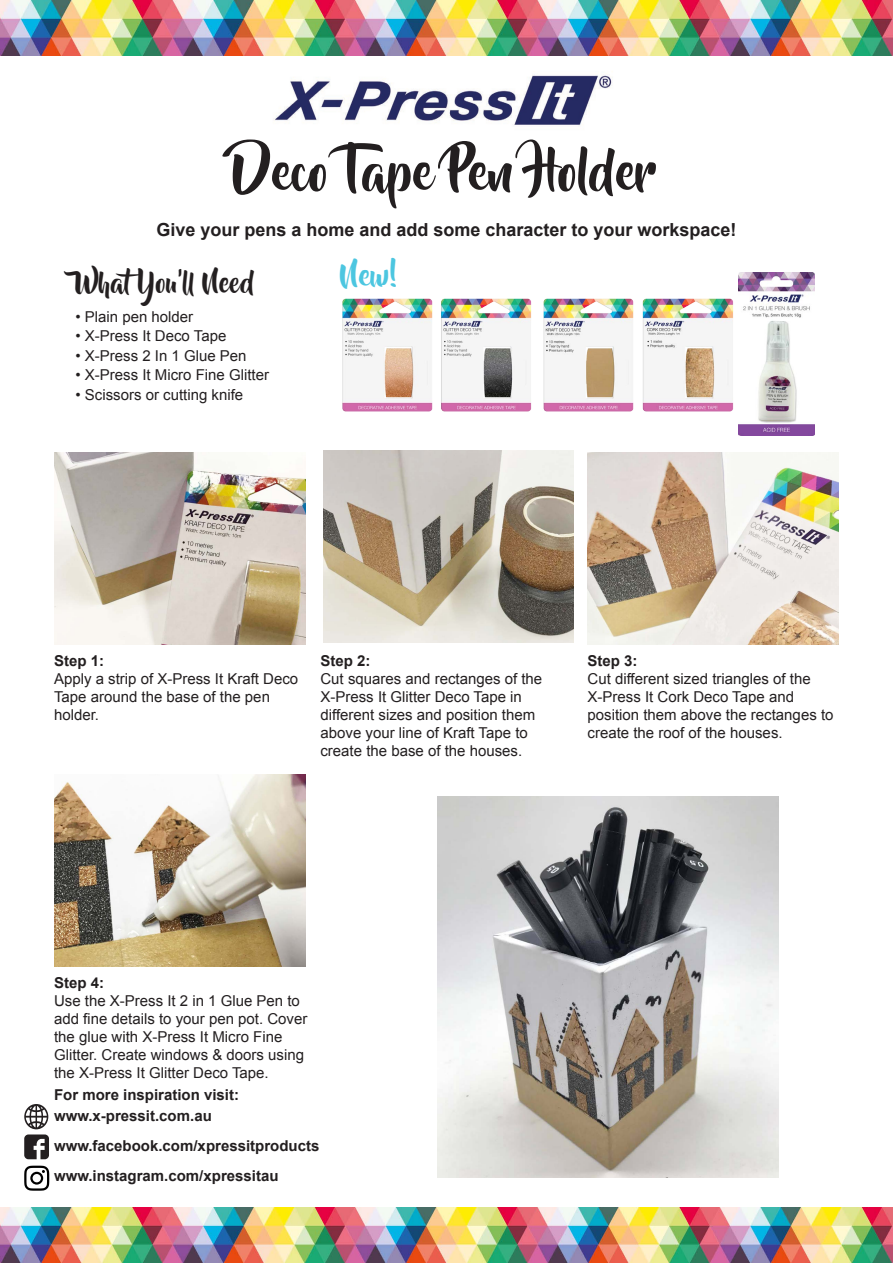
<style>
.page{position:relative;width:893px;height:1263px;background:#fff}
.page>*{position:absolute;margin:0;border:0;box-sizing:border-box;transform-origin:0 0}
.t1{font:51px "Beyond The Mountains";color:#231f20}
.t2{font:30px "Beyond The Mountains";color:#4cc6e0}
.t3{font:27px "Beyond The Mountains";color:#231f20}
.t4{font:700 18px "Arial";color:#231f20}
.t5{font:15px/18px "Arial";color:#231f20}
.t6{font:700 15px "Arial";color:#231f20}
</style>
<div class="page">
<img style="left:274px;top:73px;width:338px;height:53px">
<img style="left:0;top:0;width:893px;height:55px">
<img style="left:0;top:1208px;width:893px;height:55px">
<svg style="left:24px;top:1104px;width:25px;height:55px"></svg>
<svg style="left:24px;top:1166px;width:25px;height:25px"></svg>
<img style="left:437px;top:796px;width:341px;height:382px">
<img style="left:55px;top:453px;width:250px;height:191px">
<img style="left:55px;top:775px;width:250px;height:192px">
<img style="left:323px;top:451px;width:251px;height:192px">
<img style="left:588px;top:453px;width:250px;height:191px">
<img style="left:642px;top:298px;width:92px;height:114px">
<img style="left:441px;top:298px;width:91px;height:114px">
<img style="left:342px;top:298px;width:91px;height:114px">
<img style="left:543px;top:298px;width:91px;height:114px">
<img style="left:739px;top:272px;width:75px;height:164px">
<p class="t1" style="left:232px;top:144px;width:426px">Deco Tape Pen Holder</p>
<p class="t4" style="left:156px;top:217px;width:582px">Give your pens a home and add some character to your workspace!</p>
<p class="t3" style="left:75px;top:268px;width:181px">WhatYou’ll Need</p>
<p class="t5" style="left:75px;top:307px;width:119px">• Plain pen holder</p>
<p class="t5" style="left:75px;top:327px;width:152px">• X-Press It Deco Tape</p>
<p class="t5" style="left:75px;top:346px;width:173px">• X-Press 2 In 1 Glue Pen</p>
<p class="t5" style="left:75px;top:366px;width:195px">• X-Press It Micro Fine Glitter</p>
<p class="t5" style="left:75px;top:385px;width:169px">• Scissors or cutting knife</p>
<p class="t2" style="left:340px;top:259px;width:60px">New!</p>
<p class="t6" style="left:54px;top:650px;width:52px">Step 1:</p>
<p class="t5" style="left:54px;top:670px;width:246px">Apply a strip of X-Press It Kraft Deco<br>Tape around the base of the pen holder.</p>
<p class="t6" style="left:320px;top:650px;width:52px">Step 2:</p>
<p class="t5" style="left:320px;top:670px;width:223px">Cut squares and rectanges of the<br>X-Press It Glitter Deco Tape in</p>
<p class="t5" style="left:320px;top:706px;width:216px">different sizes and position them above your line of Kraft Tape to</p>
<p class="t5" style="left:320px;top:742px;width:203px">create the base of the houses.</p>
<p class="t6" style="left:587px;top:650px;width:52px">Step 3:</p>
<p class="t5" style="left:587px;top:670px;width:247px">Cut different sized triangles of the<br>X-Press It Cork Deco Tape and position them above the rectanges to create the roof of the houses.</p>
<p class="t6" style="left:54px;top:972px;width:52px">Step 4:</p>
<p class="t5" style="left:54px;top:991px;width:255px">Use the X-Press It 2 in 1 Glue Pen to add fine details to your pen pot. Cover the glue with X-Press It Micro Fine Glitter. Create windows &amp; doors using the X-Press It Glitter Deco Tape.</p>
<p class="t6" style="left:54px;top:1084px;width:187px">For more inspiration visit:</p>
<p class="t6" style="left:54px;top:1105px;width:159px">www.x-pressit.com.au</p>
<p class="t6" style="left:54px;top:1135px;width:267px">www.facebook.com/xpressitproducts</p>
<p class="t6" style="left:54px;top:1165px;width:226px">www.instagram.com/xpressitau</p>
</div>
